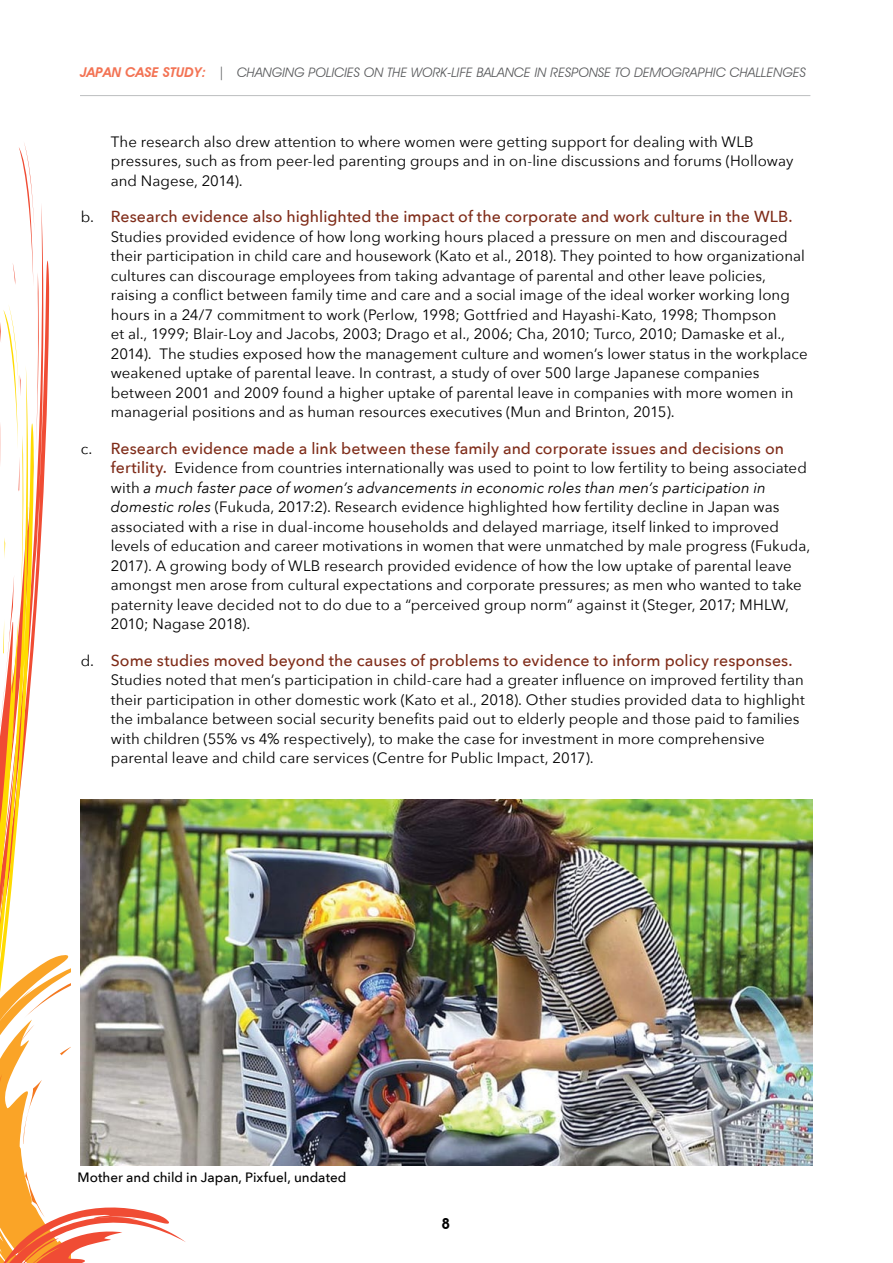
<style>
.page{position:relative;width:893px;height:1263px;background:#fff}
.page>*{position:absolute;margin:0;border:0;box-sizing:border-box;transform-origin:0 0}
.t1{font:500 15.9px "Avenir Next";letter-spacing:.005em;color:#7f2c19}
.t2{font:15px/19.5px "Avenir Next";letter-spacing:.005em;color:#000}
.t3{font:600 15px "Avant Garde IT Cby BT";color:#000}
.t4{font:500 13.5px "Avenir Next";color:#000}
.t5{font:italic 13.05px "Avant Garde IT Cby BT";letter-spacing:.01em;color:#58595b}
.s1{font-weight:600;font-size:13.5px;color:#f37354}
.s2{font-style:normal;font-size:13.5px}
.s3{font-weight:400;font-size:15px;color:#000}
.s4{font-weight:500;font-size:15.9px;color:#7f2c19}
.s5{font-style:italic}
</style>
<div class="page">
<hr style="left:80px;top:95px;width:730px;height:1px;background:#bcbec0">
<svg style="left:0;top:143px;width:186px;height:1120px"></svg>
<img style="left:81px;top:799px;width:731px;height:367px">
<p class="t5" style="left:80px;top:65px;width:727px"><span class="s1">JAPAN CASE STUDY:</span> <span class="s2">|</span> CHANGING POLICIES ON THE WORK-LIFE BALANCE IN RESPONSE TO DEMOGRAPHIC CHALLENGES</p>
<p class="t2" style="left:111px;top:131px;width:684px">The research also drew attention to where women were getting support for dealing with WLB pressures, such as from peer-led parenting groups and in on-line discussions and forums (Holloway and Nagese, 2014).</p>
<p class="t1" style="left:81px;top:203px;width:713px"><span class="s3">b.</span> Research evidence also highlighted the impact of the corporate and work culture in the WLB.</p>
<p class="t2" style="left:111px;top:226px;width:698px">Studies provided evidence of how long working hours placed a pressure on men and discouraged their participation in child care and housework (Kato et al., 2018). They pointed to how organizational cultures can discourage employees from taking advantage of parental and other leave policies, raising a conflict between family time and care and a social image of the ideal worker working long hours in a 24/7 commitment to work (Perlow, 1998; Gottfried and Hayashi-Kato, 1998; Thompson<br>et al., 1999; Blair-Loy and Jacobs, 2003; Drago et al., 2006; Cha, 2010; Turco, 2010; Damaske et al., 2014). The studies exposed how the management culture and women’s lower status in the workplace weakened uptake of parental leave. In contrast, a study of over 500 large Japanese companies between 2001 and 2009 found a higher uptake of parental leave in companies with more women in managerial positions and as human resources executives (Mun and Brinton, 2015).</p>
<p class="t1" style="left:81px;top:435px;width:705px"><span class="s3">c.</span> Research evidence made a link between these family and corporate issues and decisions on</p>
<p class="t2" style="left:111px;top:458px;width:701px"><span class="s4">fertility.</span> Evidence from countries internationally was used to point to low fertility to being associated with <span class="s5">a much faster pace of women’s advancements in economic roles than men’s participation in domestic roles</span> (Fukuda, 2017:2). Research evidence highlighted how fertility decline in Japan was associated with a rise in dual-income households and delayed marriage, itself linked to improved levels of education and career motivations in women that were unmatched by male progress (Fukuda, 2017). A growing body of WLB research provided evidence of how the low uptake of parental leave amongst men arose from cultural expectations and corporate pressures; as men who wanted to take paternity leave decided not to do due to a “perceived group norm” against it (Steger, 2017; MHLW, 2010; Nagase 2018).</p>
<p class="t1" style="left:81px;top:647px;width:713px"><span class="s3">d.</span> Some studies moved beyond the causes of problems to evidence to inform policy responses.</p>
<p class="t2" style="left:111px;top:670px;width:696px">Studies noted that men’s participation in child-care had a greater influence on improved fertility than their participation in other domestic work (Kato et al., 2018). Other studies provided data to highlight the imbalance between social security benefits paid out to elderly people and those paid to families with children (55% vs 4% respectively), to make the case for investment in more comprehensive parental leave and child care services (Centre for Public Impact, 2017).</p>
<p class="t4" style="left:77px;top:1165px;width:271px">Mother and child in Japan, Pixfuel, undated</p>
<p class="t3" style="left:441px;top:1214px;width:10px">8</p>
</div>
